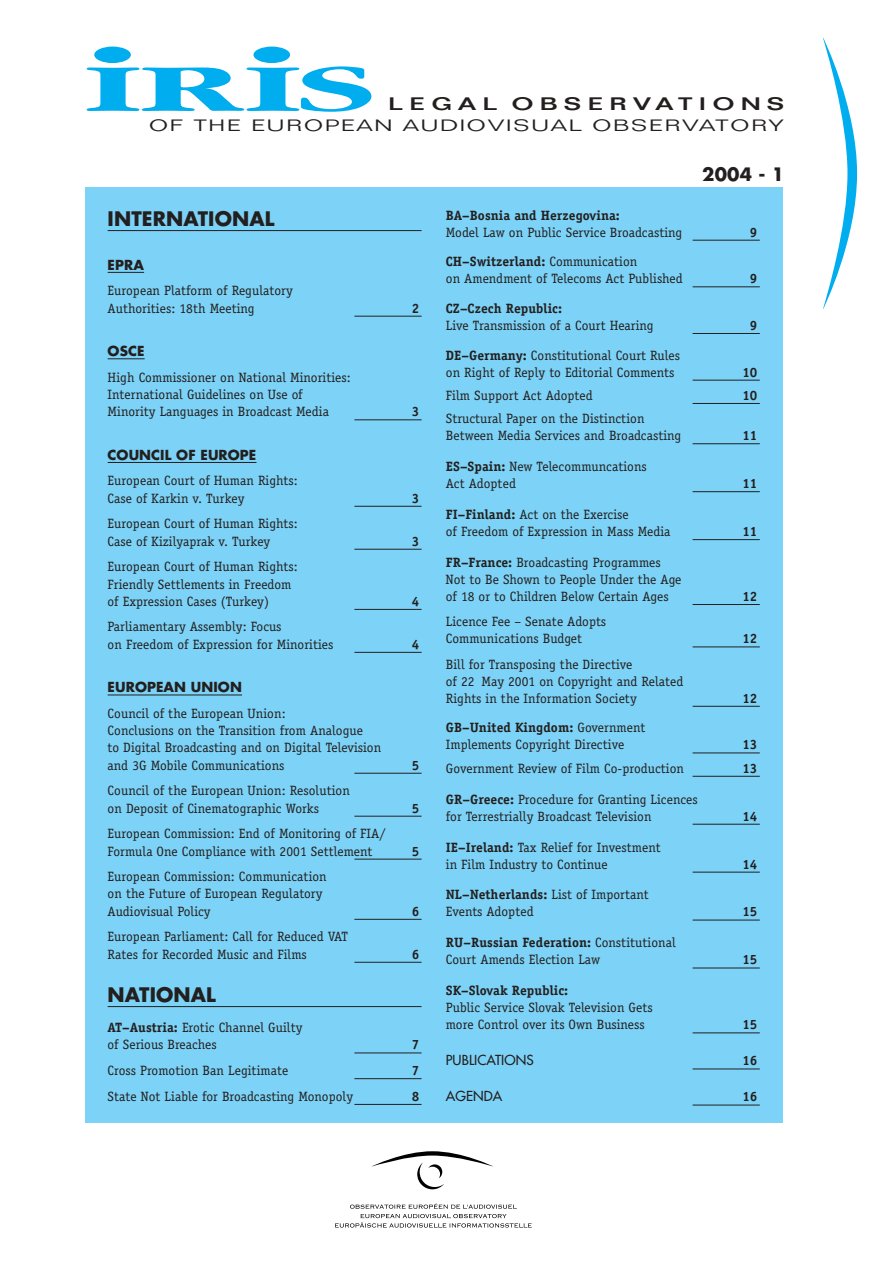
<style>
.page{position:relative;width:893px;height:1263px;background:#fff}
.page>*{position:absolute;margin:0;border:0;box-sizing:border-box;transform-origin:0 0}
.t1{font:700 69.3px "Garamond";color:#00adef;scale:2.2 1}
.t2{font:300 53.25px "Garamond";color:#00adef;scale:2 1}
.t3{font:700 19.5px "Futura";letter-spacing:.005em;color:#231f1f}
.t4{font:700 18px "Futura";color:#231f1f}
.t5{font:500 17.7px "Folio";letter-spacing:.25em;color:#231f1f;scale:1.5 1}
.t6{font:300 16.05px "Folio";letter-spacing:.07em;color:#231f1f;scale:1.51 1}
.t7{font:13.5px/17.2px "Officina Serif";letter-spacing:.005em;color:#231f1f}
.t8{font:700 13.5px "Officina Serif";letter-spacing:.005em;color:#231f1f}
.t9{font:700 13.5px "Futura";letter-spacing:.005em;color:#231f1f}
.t10{font:13.5px "Futura";letter-spacing:.005em;color:#231f1f}
.s1{font-weight:700}
</style>
<div class="page">
<div style="left:85px;top:187px;width:697px;height:936px;background:#7dd3f7"></div>
<hr style="left:108px;top:230px;width:313px;height:1px;background:#231f1f">
<hr style="left:108px;top:272px;width:36px;height:1px;background:#231f1f">
<hr style="left:354px;top:316px;width:67px;height:1px;background:#231f1f">
<hr style="left:108px;top:359px;width:37px;height:1px;background:#231f1f">
<hr style="left:354px;top:420px;width:67px;height:1px;background:#231f1f">
<hr style="left:108px;top:462px;width:148px;height:1px;background:#231f1f">
<hr style="left:354px;top:506px;width:67px;height:1px;background:#231f1f">
<hr style="left:354px;top:549px;width:67px;height:1px;background:#231f1f">
<hr style="left:354px;top:609px;width:67px;height:1px;background:#231f1f">
<hr style="left:354px;top:652px;width:67px;height:1px;background:#231f1f">
<hr style="left:108px;top:695px;width:134px;height:1px;background:#231f1f">
<hr style="left:354px;top:773px;width:67px;height:1px;background:#231f1f">
<hr style="left:354px;top:816px;width:67px;height:1px;background:#231f1f">
<hr style="left:354px;top:859px;width:67px;height:1px;background:#231f1f">
<hr style="left:354px;top:919px;width:67px;height:1px;background:#231f1f">
<hr style="left:354px;top:962px;width:67px;height:1px;background:#231f1f">
<hr style="left:108px;top:1006px;width:313px;height:1px;background:#231f1f">
<hr style="left:354px;top:1053px;width:67px;height:1px;background:#231f1f">
<hr style="left:354px;top:1078px;width:67px;height:1px;background:#231f1f">
<hr style="left:354px;top:1104px;width:67px;height:1px;background:#231f1f">
<hr style="left:692px;top:240px;width:67px;height:1px;background:#231f1f">
<hr style="left:692px;top:287px;width:67px;height:1px;background:#231f1f">
<hr style="left:692px;top:333px;width:67px;height:1px;background:#231f1f">
<hr style="left:692px;top:380px;width:67px;height:1px;background:#231f1f">
<hr style="left:692px;top:403px;width:67px;height:1px;background:#231f1f">
<hr style="left:692px;top:444px;width:67px;height:1px;background:#231f1f">
<hr style="left:692px;top:491px;width:67px;height:1px;background:#231f1f">
<hr style="left:692px;top:539px;width:67px;height:1px;background:#231f1f">
<hr style="left:692px;top:604px;width:67px;height:1px;background:#231f1f">
<hr style="left:692px;top:647px;width:67px;height:1px;background:#231f1f">
<hr style="left:692px;top:706px;width:67px;height:1px;background:#231f1f">
<hr style="left:692px;top:753px;width:67px;height:1px;background:#231f1f">
<hr style="left:692px;top:776px;width:67px;height:1px;background:#231f1f">
<hr style="left:692px;top:824px;width:67px;height:1px;background:#231f1f">
<hr style="left:692px;top:872px;width:67px;height:1px;background:#231f1f">
<hr style="left:692px;top:920px;width:67px;height:1px;background:#231f1f">
<hr style="left:692px;top:968px;width:67px;height:1px;background:#231f1f">
<hr style="left:692px;top:1033px;width:67px;height:1px;background:#231f1f">
<hr style="left:692px;top:1069px;width:67px;height:1px;background:#231f1f">
<hr style="left:692px;top:1105px;width:67px;height:1px;background:#231f1f">
<svg style="left:823px;top:38px;width:34px;height:271px"></svg>
<svg style="left:372px;top:1151px;width:121px;height:38px"></svg>
<svg style="left:335px;top:1203px;width:196px;height:25px"></svg>
<h2 class="t2" style="left:80px;top:34px;width:114px">• •</h2>
<h1 class="t1" style="left:85px;top:62px;width:134px">IRIS</h1>
<h3 class="t5" style="left:388px;top:98px;width:265px">LEGAL OBSERVATIONS</h3>
<p class="t6" style="left:149px;top:120px;width:422px">OF THE EUROPEAN AUDIOVISUAL OBSERVATORY</p>
<h3 class="t3" style="left:108px;top:210px;width:168px">INTERNATIONAL</h3>
<p class="t9" style="left:108px;top:258px;width:38px">EPRA</p>
<p class="t7" style="left:108px;top:283px;width:187px">European Platform of Regulatory<br>Authorities: 18th Meeting</p>
<p class="t9" style="left:108px;top:345px;width:38px">OSCE</p>
<p class="t7" style="left:108px;top:370px;width:245px">High Commissioner on National Minorities:<br>International Guidelines on Use of<br>Minority Languages in Broadcast Media</p>
<p class="t9" style="left:108px;top:448px;width:150px">COUNCIL OF EUROPE</p>
<p class="t7" style="left:108px;top:473px;width:191px">European Court of Human Rights:<br>Case of Karkin v. Turkey</p>
<p class="t7" style="left:108px;top:516px;width:191px">European Court of Human Rights:<br>Case of Kizilyaprak v. Turkey</p>
<p class="t7" style="left:108px;top:559px;width:191px">European Court of Human Rights:<br>Friendly Settlements in Freedom of Expression Cases (Turkey)</p>
<p class="t7" style="left:108px;top:619px;width:227px">Parliamentary Assembly: Focus<br>on Freedom of Expression for Minorities</p>
<p class="t9" style="left:108px;top:681px;width:136px">EUROPEAN UNION</p>
<p class="t7" style="left:108px;top:706px;width:275px">Council of the European Union:<br>Conclusions on the Transition from Analogue<br>to Digital Broadcasting and on Digital Television and 3G Mobile Communications</p>
<p class="t7" style="left:108px;top:783px;width:244px">Council of the European Union: Resolution on Deposit of Cinematographic Works</p>
<p class="t7" style="left:108px;top:826px;width:280px">European Commission: End of Monitoring of FIA/<br>Formula One Compliance with 2001 Settlement</p>
<p class="t7" style="left:108px;top:869px;width:221px">European Commission: Communication on the Future of European Regulatory<br>Audiovisual Policy</p>
<p class="t7" style="left:108px;top:929px;width:242px">European Parliament: Call for Reduced VAT<br>Rates for Recorded Music and Films</p>
<h3 class="t3" style="left:108px;top:986px;width:110px">NATIONAL</h3>
<p class="t7" style="left:108px;top:1020px;width:196px"><span class="s1">AT–Austria:</span> Erotic Channel Guilty of Serious Breaches</p>
<p class="t8" style="left:412px;top:303px;width:9px">2</p>
<p class="t8" style="left:412px;top:407px;width:9px">3</p>
<p class="t8" style="left:412px;top:493px;width:9px">3</p>
<p class="t8" style="left:412px;top:536px;width:9px">3</p>
<p class="t8" style="left:412px;top:596px;width:9px">4</p>
<p class="t8" style="left:412px;top:639px;width:9px">4</p>
<p class="t8" style="left:412px;top:760px;width:9px">5</p>
<p class="t8" style="left:412px;top:803px;width:9px">5</p>
<p class="t8" style="left:412px;top:846px;width:9px">5</p>
<p class="t8" style="left:412px;top:906px;width:9px">6</p>
<p class="t8" style="left:412px;top:949px;width:9px">6</p>
<p class="t8" style="left:412px;top:1040px;width:9px">7</p>
<p class="t7" style="left:108px;top:1063px;width:182px">Cross Promotion Ban Legitimate</p>
<p class="t8" style="left:412px;top:1065px;width:9px">7</p>
<p class="t7" style="left:108px;top:1089px;width:247px">State Not Liable for Broadcasting Monopoly</p>
<p class="t8" style="left:412px;top:1091px;width:9px">8</p>
<h3 class="t4" style="left:702px;top:166px;width:83px">2004 - 1</h3>
<p class="t8" style="left:446px;top:210px;width:175px">BA–Bosnia and Herzegovina:</p>
<p class="t7" style="left:446px;top:224px;width:238px">Model Law on Public Service Broadcasting</p>
<p class="t8" style="left:750px;top:227px;width:9px">9</p>
<p class="t7" style="left:446px;top:254px;width:238px"><span class="s1">CH–Switzerland:</span> Communication<br>on Amendment of Telecoms Act Published</p>
<p class="t8" style="left:750px;top:274px;width:9px">9</p>
<p class="t8" style="left:446px;top:303px;width:118px">CZ–Czech Republic:</p>
<p class="t7" style="left:446px;top:318px;width:209px">Live Transmission of a Court Hearing</p>
<p class="t8" style="left:750px;top:320px;width:9px">9</p>
<p class="t7" style="left:446px;top:348px;width:236px"><span class="s1">DE–Germany:</span> Constitutional Court Rules on Right of Reply to Editorial Comments</p>
<p class="t8" style="left:742px;top:367px;width:17px">10</p>
<p class="t7" style="left:446px;top:388px;width:149px">Film Support Act Adopted</p>
<p class="t8" style="left:742px;top:390px;width:17px">10</p>
<p class="t7" style="left:446px;top:411px;width:237px">Structural Paper on the Distinction<br>Between Media Services and Broadcasting</p>
<p class="t8" style="left:742px;top:430px;width:17px">11</p>
<p class="t7" style="left:446px;top:459px;width:202px"><span class="s1">ES–Spain:</span> New Telecommuncations<br>Act Adopted</p>
<p class="t7" style="left:446px;top:507px;width:226px"><span class="s1">FI–Finland:</span> Act on the Exercise<br>of Freedom of Expression in Mass Media</p>
<p class="t7" style="left:446px;top:555px;width:237px"><span class="s1">FR–France:</span> Broadcasting Programmes<br>Not to Be Shown to People Under the Age of 18 or to Children Below Certain Ages</p>
<p class="t7" style="left:446px;top:614px;width:162px">Licence Fee – Senate Adopts<br>Communications Budget</p>
<p class="t7" style="left:446px;top:657px;width:239px">Bill for Transposing the Directive<br>of 22 May 2001 on Copyright and Related<br>Rights in the Information Society</p>
<p class="t7" style="left:446px;top:720px;width:201px"><span class="s1">GB–United Kingdom:</span> Government<br>Implements Copyright Directive</p>
<p class="t8" style="left:742px;top:478px;width:17px">11</p>
<p class="t8" style="left:742px;top:526px;width:17px">11</p>
<p class="t8" style="left:742px;top:591px;width:17px">12</p>
<p class="t8" style="left:742px;top:634px;width:17px">12</p>
<p class="t8" style="left:742px;top:693px;width:17px">12</p>
<p class="t8" style="left:742px;top:740px;width:17px">13</p>
<p class="t7" style="left:446px;top:761px;width:240px">Government Review of Film Co-production</p>
<p class="t8" style="left:742px;top:763px;width:17px">13</p>
<p class="t7" style="left:446px;top:792px;width:253px"><span class="s1">GR–Greece:</span> Procedure for Granting Licences for Terrestrially Broadcast Television</p>
<p class="t8" style="left:742px;top:811px;width:17px">14</p>
<p class="t7" style="left:446px;top:840px;width:216px"><span class="s1">IE–Ireland:</span> Tax Relief for Investment in Film Industry to Continue</p>
<p class="t7" style="left:446px;top:888px;width:204px"><span class="s1">NL–Netherlands:</span> List of Important<br>Events Adopted</p>
<p class="t7" style="left:446px;top:935px;width:231px"><span class="s1">RU–Russian Federation:</span> Constitutional<br>Court Amends Election Law</p>
<p class="t8" style="left:446px;top:986px;width:124px">SK–Slovak Republic:</p>
<p class="t7" style="left:446px;top:1000px;width:208px">Public Service Slovak Television Gets more Control over its Own Business</p>
<p class="t8" style="left:742px;top:859px;width:17px">14</p>
<p class="t8" style="left:742px;top:907px;width:17px">15</p>
<p class="t8" style="left:742px;top:955px;width:17px">15</p>
<p class="t8" style="left:742px;top:1020px;width:17px">15</p>
<p class="t10" style="left:446px;top:1054px;width:89px">PUBLICATIONS</p>
<p class="t8" style="left:742px;top:1056px;width:17px">16</p>
<p class="t10" style="left:446px;top:1090px;width:58px">AGENDA</p>
<p class="t8" style="left:742px;top:1092px;width:17px">16</p>
</div>
